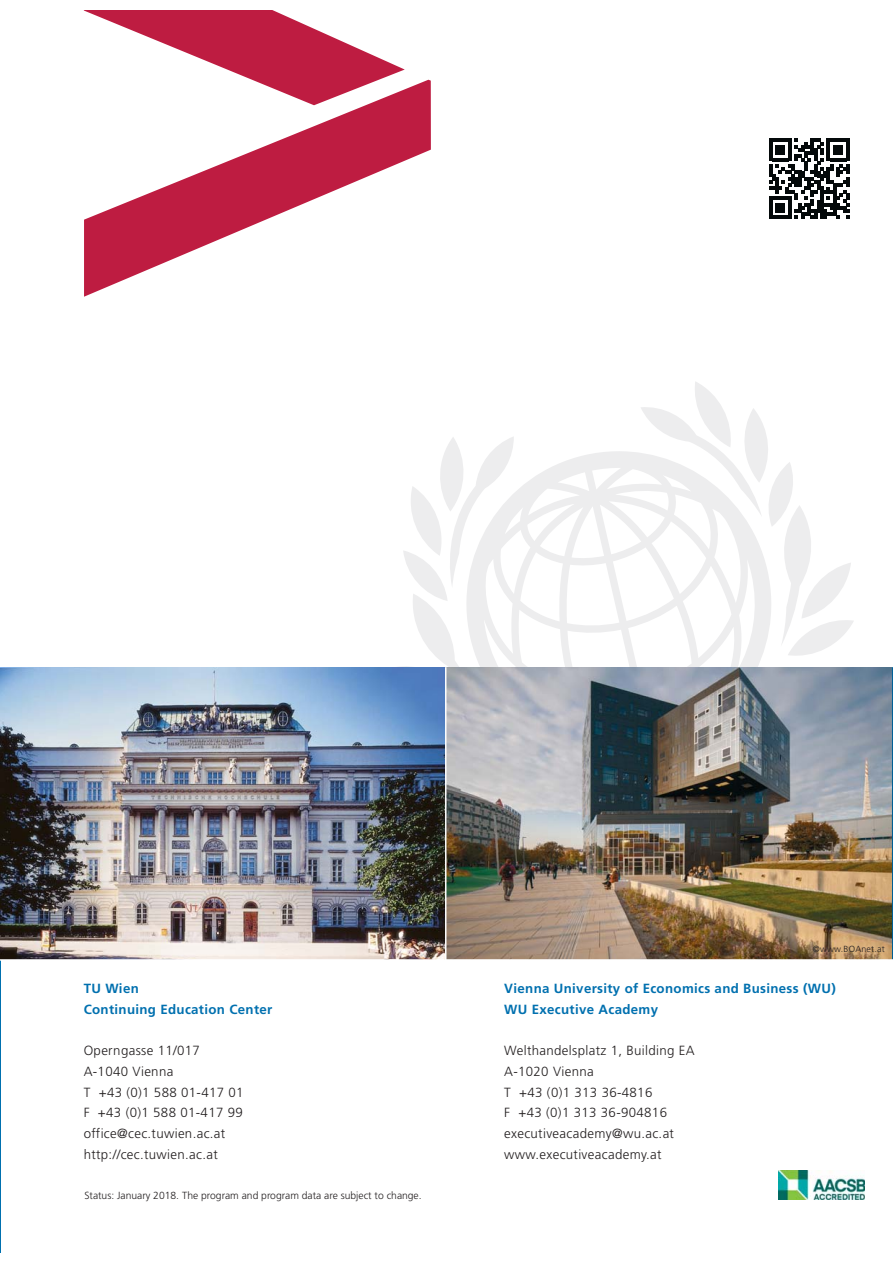
<style>
.page{position:relative;width:893px;height:1263px;background:#fff}
.page>*{position:absolute;margin:0;border:0;box-sizing:border-box;transform-origin:0 0}
.t1{font:300 13.35px/20.7px "Frutiger LT Std";letter-spacing:.025em;color:#231f20}
.t2{font:700 13.35px/20.7px "Frutiger LT Std";letter-spacing:.025em;color:#0070af}
.t3{font:300 10.35px "Frutiger LT Std";color:#231f20}
.t4{font:300 8.85px "Frutiger LT Std";letter-spacing:.025em;color:#231f20}
</style>
<div class="page">
<svg style="left:84px;top:10px;width:347px;height:287px"></svg>
<svg style="left:401px;top:382px;width:453px;height:285px"></svg>
<img style="left:778px;top:1170px;width:86px;height:29px">
<img style="left:446px;top:667px;width:447px;height:292px">
<img style="left:0;top:667px;width:445px;height:292px">
<svg style="left:769px;top:139px;width:80px;height:80px"></svg>
<p class="t2" style="left:84px;top:979px;width:190px">TU Wien<br>Continuing Education Center</p>
<p class="t1" style="left:84px;top:1041px;width:161px">Operngasse 11/017<br>A-1040 Vienna<br>T +43 (0)1 588 01-417 01<br>F +43 (0)1 588 01-417 99 office@cec.tuwien.ac.at http://cec.tuwien.ac.at</p>
<p class="t3" style="left:84px;top:1191px;width:339px">Status: January 2018. The program and program data are subject to change.</p>
<p class="t4" style="left:813px;top:945px;width:73px">©www.BOAnet.at</p>
<p class="t2" style="left:504px;top:979px;width:333px">Vienna University of Economics and Business (WU)<br>WU Executive Academy</p>
<p class="t1" style="left:504px;top:1041px;width:192px">Welthandelsplatz 1, Building EA<br>A-1020 Vienna<br>T +43 (0)1 313 36-4816<br>F +43 (0)1 313 36-904816 executiveacademy@wu.ac.at www.executiveacademy.at</p>
</div>
